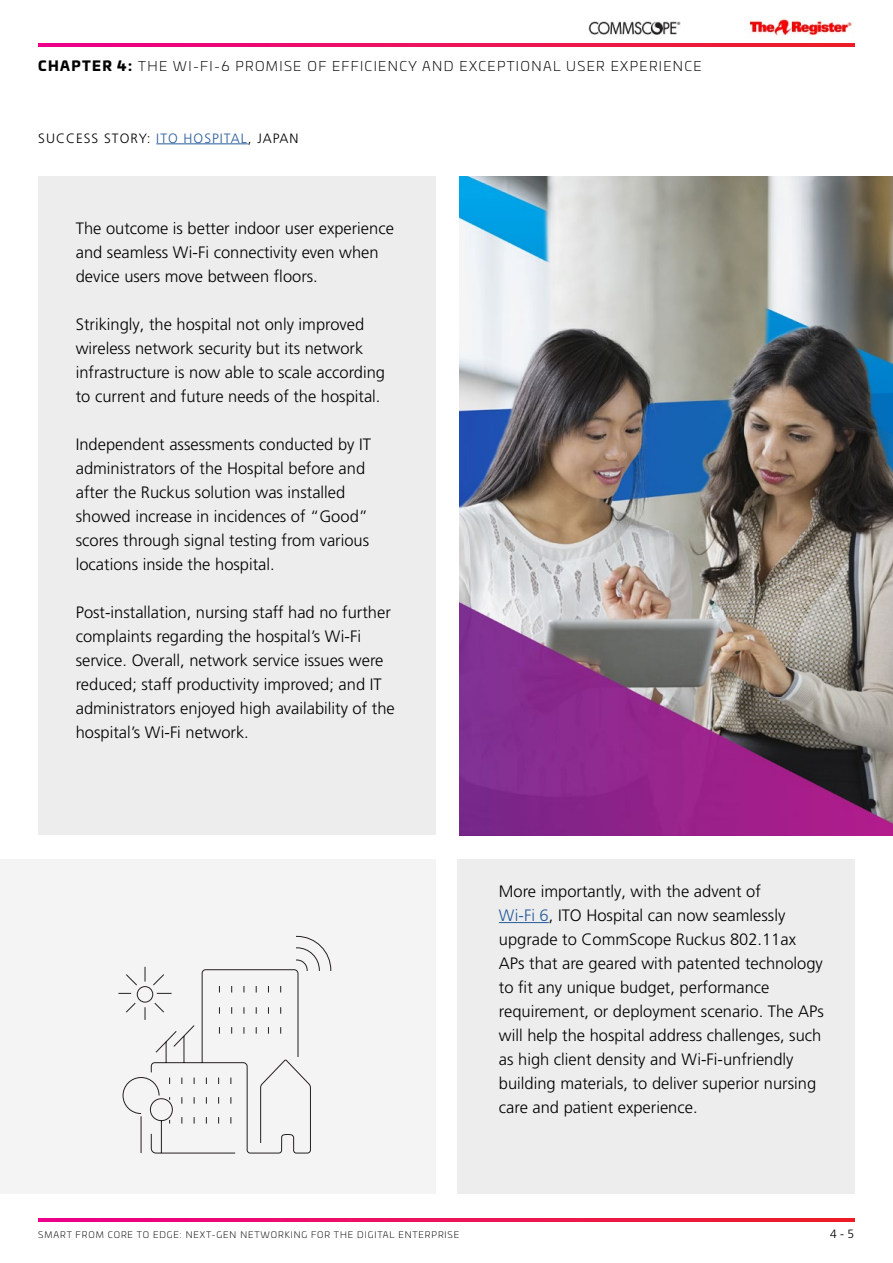
<style>
.page{position:relative;width:893px;height:1263px;background:#fff}
.page>*{position:absolute;margin:0;border:0;box-sizing:border-box;transform-origin:0 0}
.t1{font:300 16.5px/24px "Frutiger LT Pro";color:#000}
.t2{font:300 13.5px "Univia Pro";letter-spacing:.1em;color:#020203}
.t3{font:300 13.5px "Frutiger LT Pro";letter-spacing:.075em;color:#000}
.t4{font:300 12px "Frutiger LT Pro";color:#000}
.t5{font:300 9px "Univia Pro";letter-spacing:.1em;color:#000}
.s1{font-weight:900}
.s2{color:#275b9b}
</style>
<div class="page">
<img style="left:748px;top:19px;width:104px;height:17px">
<img style="left:588px;top:21px;width:93px;height:14px">
<img style="left:38px;top:1218px;width:817px;height:3px">
<img style="left:38px;top:43px;width:817px;height:3px">
<div style="left:38px;top:176px;width:398px;height:659px;background:#ededed"></div>
<div style="left:457px;top:859px;width:398px;height:334px;background:#ededed"></div>
<hr style="left:499px;top:922px;width:50px;height:1px;background:#275b9b">
<img style="left:459px;top:176px;width:434px;height:659px">
<div style="left:0;top:859px;width:436px;height:334px;background:#f4f4f4"></div>
<svg style="left:118px;top:935px;width:214px;height:219px"></svg>
<hr style="left:156px;top:143px;width:92px;height:1px;background:#275b9b">
<p class="t2" style="left:38px;top:57px;width:665px"><span class="s1">CHAPTER 4:</span> THE WI-FI-6 PROMISE OF EFFICIENCY AND EXCEPTIONAL USER EXPERIENCE</p>
<p class="t3" style="left:38px;top:130px;width:262px">SUCCESS STORY: <span class="s2">ITO HOSPITAL</span>, JAPAN</p>
<p class="t1" style="left:76px;top:216px;width:320px">The outcome is better indoor user experience and seamless Wi-Fi connectivity even when device users move between floors.</p>
<p class="t1" style="left:76px;top:312px;width:311px">Strikingly, the hospital not only improved wireless network security but its network infrastructure is now able to scale according to current and future needs of the hospital.</p>
<p class="t1" style="left:76px;top:432px;width:297px">Independent assessments conducted by IT administrators of the Hospital before and after the Ruckus solution was installed showed increase in incidences of “Good” scores through signal testing from various locations inside the hospital.</p>
<p class="t1" style="left:76px;top:600px;width:321px">Post-installation, nursing staff had no further complaints regarding the hospital’s Wi-Fi service. Overall, network service issues were reduced; staff productivity improved; and IT administrators enjoyed high availability of the hospital’s Wi-Fi network.</p>
<p class="t1" style="left:499px;top:879px;width:326px">More importantly, with the advent of<br><span class="s2">Wi-Fi 6</span>, ITO Hospital can now seamlessly upgrade to CommScope Ruckus 802.11ax APs that are geared with patented technology to fit any unique budget, performance requirement, or deployment scenario. The APs will help the hospital address challenges, such as high client density and Wi-Fi-unfriendly building materials, to deliver superior nursing care and patient experience.</p>
<p class="t5" style="left:38px;top:1228px;width:422px">SMART FROM CORE TO EDGE: NEXT-GEN NETWORKING FOR THE DIGITAL ENTERPRISE</p>
<p class="t4" style="left:830px;top:1226px;width:26px">4 - 5</p>
</div>
